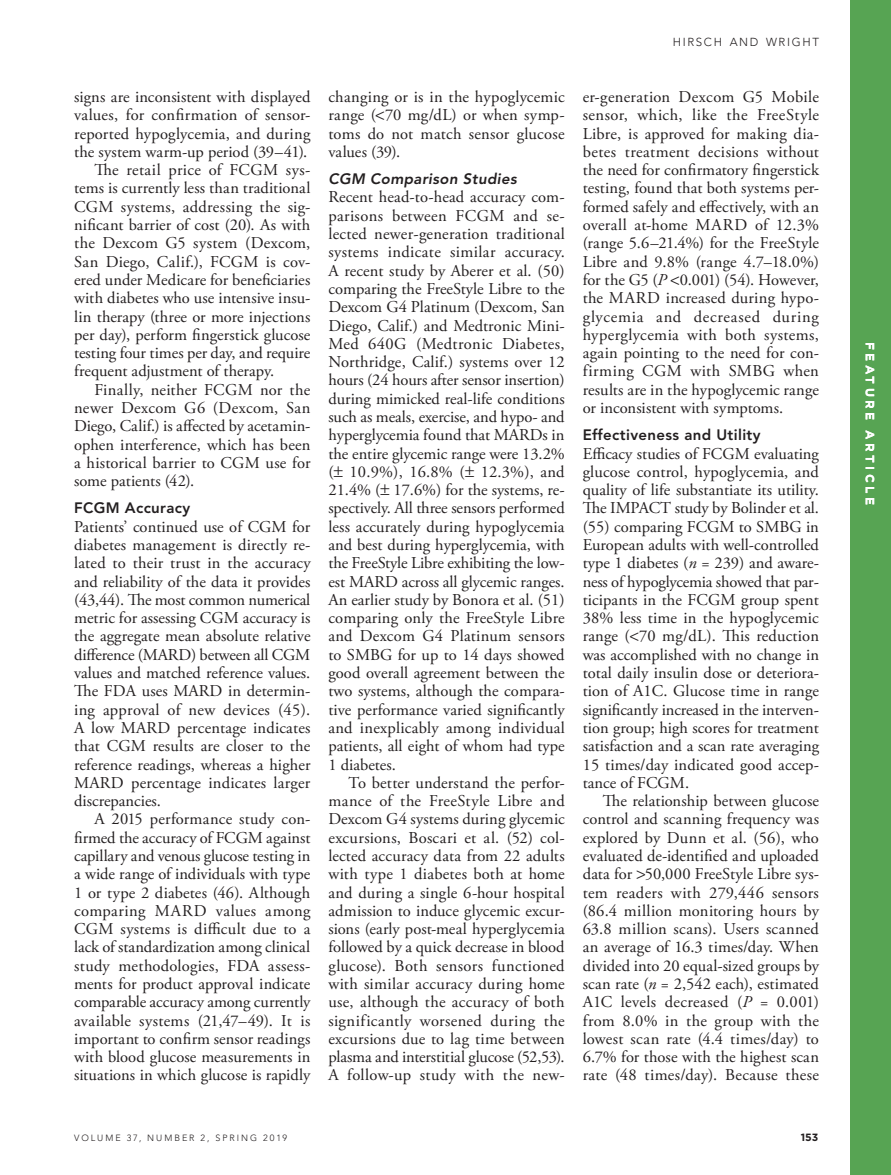
<style>
.page{position:relative;width:891px;height:1175px;background:#fff}
.page>*{position:absolute;margin:0;border:0;box-sizing:border-box;transform-origin:0 0}
.BODY_-_2nd_PARA{font:16.5px/18.3px "Adobe Garamond Pro";letter-spacing:.005em;color:#231f20;text-align:justify}
.BODY_-_1st_PARA{font:16.5px/18.3px "Adobe Garamond Pro";letter-spacing:.005em;color:#231f20;text-align:justify}
.H1_-_BOLD{font:800 15px "Avenir LT Std";letter-spacing:.025em;color:#231f20}
.H2_-_BOLD_ITALIC{font:italic 800 15px "Avenir LT Std";letter-spacing:.025em;color:#231f20}
.t1{font:700 12px "Gotham";letter-spacing:.28em;color:#fff}
.t2{font:300 11.55px "Avenir LT Std";letter-spacing:.145em;color:#231f20}
.t3{font:700 10.5px "Gotham";color:#231f20}
.t4{font:300 9px "Avenir LT Std";letter-spacing:.215em;color:#231f20}
.s1{font-style:italic}
</style>
<div class="page">
<div style="left:850px;top:0;width:41px;height:1174px;background:#57a453"></div>
<p class="t2" style="left:673px;top:35px;width:148px">HIRSCH AND WRIGHT</p>
<p class="BODY_-_2nd_PARA" style="left:74px;top:88px;width:238px">signs are inconsistent with displayed values, for confirmation of sensor&shy;reported hypoglycemia, and during the system warm-up period (39–41).</p>
<p class="BODY_-_2nd_PARA" style="left:74px;top:161px;width:238px;text-indent:20px">The retail price of FCGM sys&shy;tems is currently less than traditional CGM systems, addressing the sig&shy;nificant barrier of cost (20). As with the Dexcom G5 system (Dexcom, San Diego, Calif.), FCGM is cov&shy;ered under Medicare for beneficiaries with diabetes who use intensive insu&shy;lin therapy (three or more injections per day), perform fingerstick glucose testing four times per day, and require frequent adjustment of therapy.</p>
<p class="BODY_-_2nd_PARA" style="left:74px;top:381px;width:238px;text-indent:20px">Finally, neither FCGM nor the newer Dexcom G6 (Dexcom, San Diego, Calif.) is affected by acetamin&shy;ophen interference, which has been a historical barrier to CGM use for some patients (42).</p>
<p class="H1_-_BOLD" style="left:74px;top:499px;width:118px">FCGM Accuracy</p>
<p class="BODY_-_1st_PARA" style="left:74px;top:518px;width:238px">Patients’ continued use of CGM for diabetes management is directly re&shy;lated to their trust in the accuracy and reliability of the data it provides (43,44). The most common numerical metric for assessing CGM accuracy is the aggregate mean absolute relative difference (MARD) between all CGM values and matched reference values.<br>The FDA uses MARD in determin&shy;ing approval of new devices (45).<br>A low MARD percentage indicates that CGM results are closer to the reference readings, whereas a higher MARD percentage indicates larger discrepancies.</p>
<p class="BODY_-_2nd_PARA" style="left:74px;top:810px;width:238px;text-indent:20px">A 2015 performance study con&shy;firmed the accuracy of FCGM against capillary and venous glucose testing in a wide range of individuals with type 1 or type 2 diabetes (46). Although comparing MARD values among CGM systems is difficult due to a lack of standardization among clinical study methodologies, FDA assess&shy;ments for product approval indicate comparable accuracy among currently available systems (21,47–49). It is important to confirm sensor readings with blood glucose measurements in situations in which glucose is rapidly</p>
<p class="BODY_-_2nd_PARA" style="left:328px;top:88px;width:238px">changing or is in the hypoglycemic range ( 70 mg/dL) or when symp&shy;toms do not match sensor glucose values (39).</p>
<p class="H2_-_BOLD_ITALIC" style="left:328px;top:170px;width:190px">CGM Comparison Studies</p>
<p class="BODY_-_1st_PARA" style="left:328px;top:189px;width:238px">Recent head-to-head accuracy com&shy;parisons between FCGM and se&shy;lected newer-generation traditional systems indicate similar accuracy.<br>A recent study by Aberer et al. (50) comparing the FreeStyle Libre to the Dexcom G4 Platinum (Dexcom, San Diego, Calif.) and Medtronic Mini-Med 640G (Medtronic Diabetes, Northridge, Calif.) systems over 12 hours (24 hours after sensor insertion) during mimicked real-life conditions such as meals, exercise, and hypo- and hyperglycemia found that MARDs in the entire glycemic range were 13.2% ( 10.9%), 16.8% ( 12.3%), and 21.4% ( 17.6%) for the systems, re&shy;spectively. All three sensors performed less accurately during hypoglycemia and best during hyperglycemia, with the FreeStyle Libre exhibiting the low&shy;est MARD across all glycemic ranges.<br>An earlier study by Bonora et al. (51) comparing only the FreeStyle Libre and Dexcom G4 Platinum sensors to SMBG for up to 14 days showed good overall agreement between the two systems, although the compara&shy;tive performance varied significantly and inexplicably among individual patients, all eight of whom had type 1 diabetes.</p>
<p class="BODY_-_2nd_PARA" style="left:328px;top:774px;width:238px;text-indent:20px">To better understand the perfor&shy;mance of the FreeStyle Libre and Dexcom G4 systems during glycemic excursions, Boscari et al. (52) col&shy;lected accuracy data from 22 adults with type 1 diabetes both at home and during a single 6-hour hospital admission to induce glycemic excur&shy;sions (early post-meal hyperglycemia followed by a quick decrease in blood glucose). Both sensors functioned with similar accuracy during home use, although the accuracy of both significantly worsened during the excursions due to lag time between plasma and interstitial glucose (52,53).<br>A follow-up study with the new-</p>
<p class="BODY_-_2nd_PARA" style="left:583px;top:88px;width:238px">er-generation Dexcom G5 Mobile sensor, which, like the FreeStyle Libre, is approved for making dia&shy;betes treatment decisions without the need for confirmatory fingerstick testing, found that both systems per&shy;formed safely and effectively, with an overall at-home MARD of 12.3% (range 5.6–21.4%) for the FreeStyle Libre and 9.8% (range 4.7–18.0%) for the G5 (<span class="s1">P</span> 0.001) (54). However, the MARD increased during hypo&shy;glycemia and decreased during hyperglycemia with both systems, again pointing to the need for con&shy;firming CGM with SMBG when results are in the hypoglycemic range or inconsistent with symptoms.</p>
<p class="H1_-_BOLD" style="left:583px;top:426px;width:179px">Effectiveness and Utility</p>
<p class="BODY_-_1st_PARA" style="left:583px;top:445px;width:238px">Efficacy studies of FCGM evaluating glucose control, hypoglycemia, and quality of life substantiate its utility.<br>The IMPACT study by Bolinder et al. (55) comparing FCGM to SMBG in European adults with well-controlled type 1 diabetes (<span class="s1">n</span> = 239) and aware&shy;ness of hypoglycemia showed that par&shy;ticipants in the FCGM group spent 38% less time in the hypoglycemic range ( 70 mg/dL). This reduction was accomplished with no change in total daily insulin dose or deteriora&shy;tion of A1C. Glucose time in range significantly increased in the interven&shy;tion group; high scores for treatment satisfaction and a scan rate averaging 15 times/day indicated good accep&shy;tance of FCGM.</p>
<p class="BODY_-_2nd_PARA" style="left:583px;top:792px;width:238px;text-indent:20px">The relationship between glucose control and scanning frequency was explored by Dunn et al. (56), who evaluated de-identified and uploaded data for 50,000 FreeStyle Libre sys&shy;tem readers with 279,446 sensors (86.4 million monitoring hours by 63.8 million scans). Users scanned an average of 16.3 times/day. When divided into 20 equal-sized groups by scan rate (<span class="s1">n</span> = 2,542 each), estimated A1C levels decreased (<span class="s1">P</span> = 0.001) from 8.0% in the group with the lowest scan rate (4.4 times/day) to 6.7% for those with the highest scan rate (48 times/day). Because these</p>
<p class="t4" style="left:74px;top:1132px;width:215px">VOLUME 37, NUMBER 2, SPRING 2019</p>
<p class="t3" style="left:801px;top:1130px;width:19px">153</p>
<p class="t1" style="left:878px;top:342px;width:164px;rotate:90deg">FEATURE ARTICLE</p>
</div>
